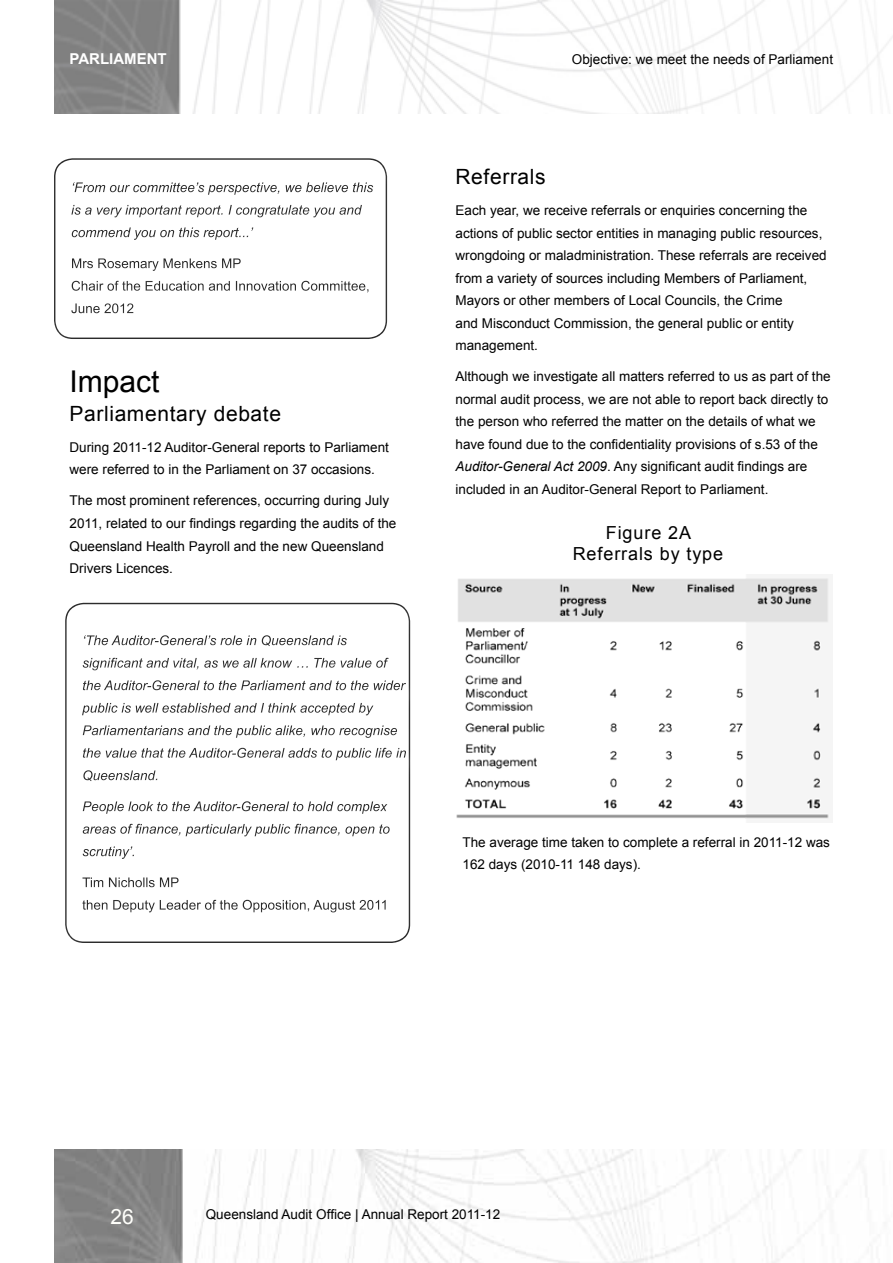
<style>
.page{position:relative;width:893px;height:1263px;background:#fff}
.page>*{position:absolute;margin:0;border:0;box-sizing:border-box;transform-origin:0 0}
.t1{font:30px "Arial";color:#000}
.t2{font:21px "Arial";letter-spacing:.03em;color:#000}
.t3{font:21px "Arial";color:#fffffb}
.t4{font:18px/21px "Arial";letter-spacing:.05em;color:#000;text-align:center}
.t5{font:700 16.5px "Arial";color:#fff}
.t6{font:700 15px "Arial";color:#fff}
.t7{font:13.5px/22.5px "Arial";color:#000}
.s1{font-style:italic}
</style>
<div class="page">
<img style="left:54px;top:1px;width:839px;height:113px">
<img style="left:55px;top:1150px;width:812px;height:113px">
<div style="left:64px;top:600px;width:363px;height:343px;background:#000;opacity:.75"></div>
<div style="left:53px;top:155px;width:346px;height:186px;background:#000;opacity:.75"></div>
<img style="left:456px;top:578px;width:373px;height:241px">
<p class="t5" style="left:71px;top:48px;width:75px">SECTION</p>
<p class="t7" style="left:620px;top:48px;width:80px">Objectiv etc</p>
<p class="t6" style="left:70px;top:49px;width:99px">PARLIAMENT</p>
<p class="t7" style="left:572px;top:48px;width:263px">Objective: we meet the needs of Parliament</p>
<h1 class="t1" style="left:70px;top:362px;width:92px">Impact</h1>
<h2 class="t2" style="left:70px;top:400px;width:213px">Parliamentary debate</h2>
<p class="t7" style="left:70px;top:436px;width:321px">During 2011-12 Auditor-General reports to Parliament were referred to in the Parliament on 37 occasions.</p>
<p class="t7" style="left:70px;top:490px;width:328px">The most prominent references, occurring during July 2011, related to our findings regarding the audits of the Queensland Health Payroll and the new Queensland Drivers Licences.</p>
<h2 class="t2" style="left:455px;top:163px;width:92px">Referrals</h2>
<p class="t7" style="left:455px;top:199px;width:373px">Each year, we receive referrals or enquiries concerning the actions of public sector entities in managing public resources, wrongdoing or maladministration. These referrals are received from a variety of sources including Members of Parliament, Mayors or other members of Local Councils, the Crime<br>and Misconduct Commission, the general public or entity management.</p>
<p class="t7" style="left:455px;top:365px;width:377px">Although we investigate all matters referred to us as part of the normal audit process, we are not able to report back directly to the person who referred the matter on the details of what we have found due to the confidentiality provisions of s.53 of the <span class="s1">Auditor-General Act 2009</span>. Any significant audit findings are included in an Auditor-General Report to Parliament.</p>
<h3 class="t4" style="left:573px;top:522px;width:152px">Figure 2A<br>Referrals by type</h3>
<p class="t7" style="left:463px;top:831px;width:369px">The average time taken to complete a referral in 2011-12 was<br>162 days (2010-11 148 days).</p>
<h2 class="t3" style="left:111px;top:1200px;width:25px">26</h2>
<h2 class="t3" style="left:111px;top:1203px;width:25px">26</h2>
<p class="t7" style="left:206px;top:1203px;width:296px">Queensland Audit Office | Annual Report 2011-12</p>
</div>
